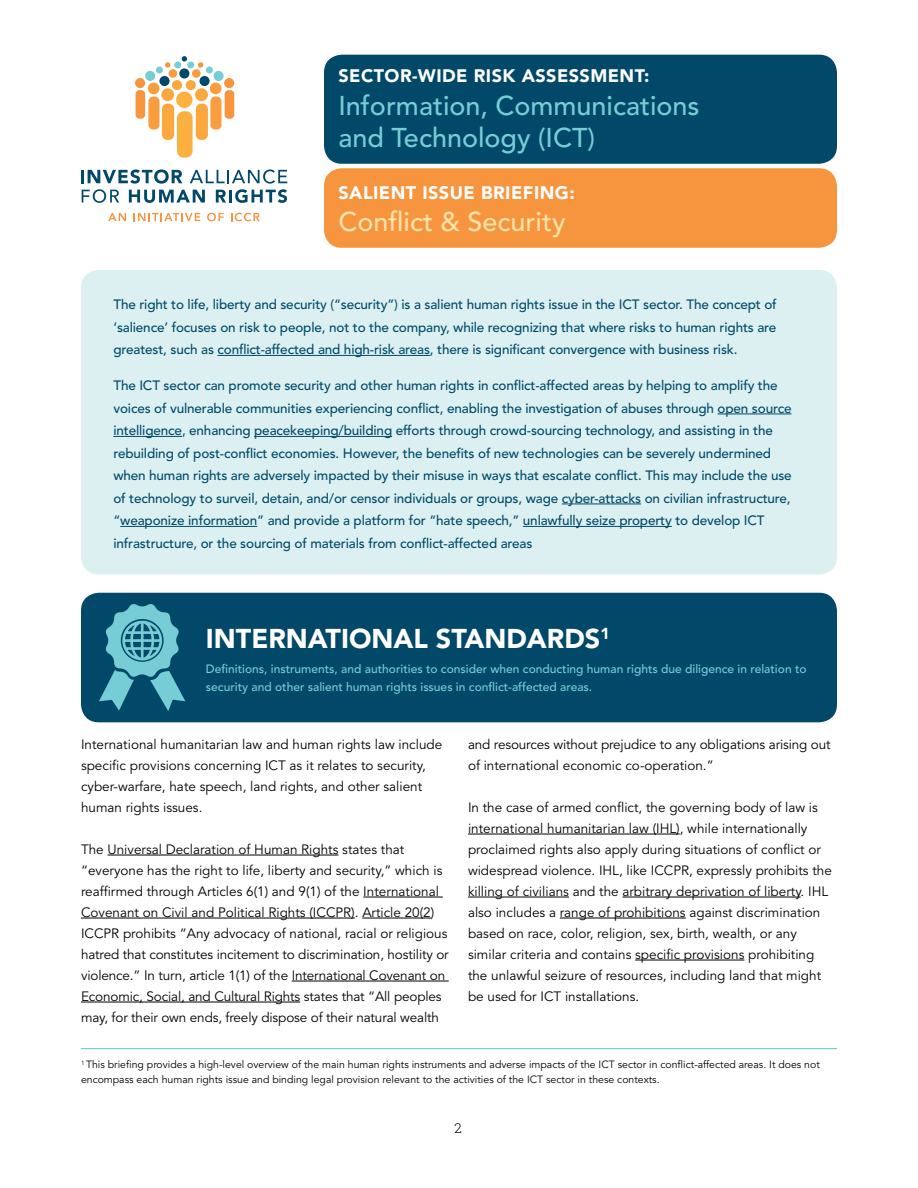
<style>
.page{position:relative;width:918px;height:1188px;background:#fff}
.page>*{position:absolute;margin:0;border:0;box-sizing:border-box;transform-origin:0 0}
.t1{font:500 27px/32.4px "Avenir";color:#77cdd6}
.t2{font:900 27px "Avenir";color:#fff}
.t3{font:500 27px "Avenir";color:#ffe2a7}
.t4{font:900 18px "Avenir";letter-spacing:.025em;color:#fff}
.t5{font:13.5px/21px "Avenir";color:#000}
.t6{font:500 13.5px/22.5px "Avenir";letter-spacing:-.01em;color:#004b6a;text-align:justify}
.t7{font:300 13.5px "Roboto Slab";color:#000}
.t8{font:500 12px/18px "Avenir";color:#77cdd6}
.t9{font:10.5px/15px "Avenir";color:#000}
</style>
<div class="page">
<div style="left:324px;top:55px;width:513px;height:109px;background:#024969;border-radius:18px"></div>
<div style="left:324px;top:168px;width:513px;height:80px;background:#f7943e;border-radius:18px"></div>
<div style="left:81px;top:270px;width:756px;height:305px;background:#dcf0f2;border-radius:18px"></div>
<div style="left:81px;top:593px;width:756px;height:129px;background:#024969;border-radius:18px"></div>
<hr style="left:108px;top:855px;width:231px;height:1px;background:#000">
<hr style="left:363px;top:897px;width:80px;height:1px;background:#000">
<hr style="left:81px;top:918px;width:274px;height:1px;background:#000">
<hr style="left:362px;top:918px;width:69px;height:1px;background:#000">
<hr style="left:292px;top:981px;width:157px;height:1px;background:#000">
<hr style="left:81px;top:1002px;width:219px;height:1px;background:#000">
<hr style="left:468px;top:834px;width:212px;height:1px;background:#000">
<hr style="left:468px;top:897px;width:101px;height:1px;background:#000">
<hr style="left:622px;top:897px;width:179px;height:1px;background:#000">
<hr style="left:560px;top:918px;width:126px;height:1px;background:#000">
<hr style="left:635px;top:960px;width:109px;height:1px;background:#000">
<div style="left:176px;top:92px;width:17px;height:16px;background:#fbb040;border-radius:50%"></div>
<div style="left:177px;top:111px;width:16px;height:47px;background:#fbb040;border-radius:7px"></div>
<div style="left:195px;top:88px;width:13px;height:13px;background:#faa73f;border-radius:50%"></div>
<div style="left:196px;top:104px;width:12px;height:36px;background:#faa73f;border-radius:5px"></div>
<div style="left:161px;top:88px;width:13px;height:13px;background:#faa73f;border-radius:50%"></div>
<div style="left:162px;top:104px;width:12px;height:36px;background:#faa73f;border-radius:5px"></div>
<div style="left:148px;top:83px;width:11px;height:11px;background:#f99d3e;border-radius:50%"></div>
<div style="left:148px;top:97px;width:11px;height:33px;background:#f99d3e;border-radius:5px"></div>
<div style="left:135px;top:78px;width:10px;height:10px;background:#f7943e;border-radius:50%"></div>
<div style="left:145px;top:71px;width:10px;height:10px;background:#77cdd6;border-radius:50%"></div>
<div style="left:169px;top:69px;width:8px;height:9px;background:#f99d3e;border-radius:50%"></div>
<div style="left:192px;top:69px;width:9px;height:9px;background:#f99d3e;border-radius:50%"></div>
<div style="left:156px;top:67px;width:7px;height:6px;background:#77cdd6;border-radius:50%"></div>
<div style="left:206px;top:67px;width:7px;height:6px;background:#77cdd6;border-radius:50%"></div>
<div style="left:174px;top:62px;width:7px;height:6px;background:#77cdd6;border-radius:50%"></div>
<svg style="left:182px;top:56px;width:5px;height:6px"></svg>
<svg style="left:165px;top:62px;width:5px;height:6px"></svg>
<svg style="left:198px;top:62px;width:5px;height:6px"></svg>
<div style="left:187px;top:62px;width:7px;height:6px;background:#77cdd6;border-radius:50%"></div>
<div style="left:159px;top:76px;width:11px;height:10px;background:#024969;border-radius:50%"></div>
<div style="left:199px;top:76px;width:11px;height:10px;background:#024969;border-radius:50%"></div>
<div style="left:172px;top:80px;width:10px;height:10px;background:#faa73f;border-radius:50%"></div>
<div style="left:179px;top:68px;width:10px;height:11px;background:#024969;border-radius:50%"></div>
<div style="left:186px;top:80px;width:10px;height:10px;background:#faa73f;border-radius:50%"></div>
<div style="left:214px;top:71px;width:10px;height:10px;background:#77cdd6;border-radius:50%"></div>
<div style="left:136px;top:90px;width:9px;height:29px;background:#f7943e;border-radius:4px"></div>
<div style="left:224px;top:78px;width:10px;height:10px;background:#f7943e;border-radius:50%"></div>
<div style="left:225px;top:90px;width:9px;height:29px;background:#f7943e;border-radius:4px"></div>
<div style="left:210px;top:83px;width:11px;height:11px;background:#f99d3e;border-radius:50%"></div>
<div style="left:210px;top:97px;width:11px;height:33px;background:#f99d3e;border-radius:5px"></div>
<svg style="left:81px;top:169px;width:206px;height:34px"></svg>
<svg style="left:108px;top:213px;width:18px;height:8px"></svg>
<svg style="left:134px;top:213px;width:66px;height:8px"></svg>
<svg style="left:207px;top:213px;width:17px;height:8px"></svg>
<svg style="left:231px;top:213px;width:29px;height:8px"></svg>
<svg style="left:99px;top:604px;width:86px;height:107px"></svg>
<hr style="left:217px;top:355px;width:213px;height:1px;background:#004b6a">
<hr style="left:718px;top:414px;width:74px;height:1px;background:#004b6a">
<hr style="left:113px;top:436px;width:69px;height:1px;background:#004b6a">
<hr style="left:254px;top:436px;width:138px;height:1px;background:#004b6a">
<hr style="left:562px;top:504px;width:79px;height:1px;background:#004b6a">
<hr style="left:120px;top:526px;width:137px;height:1px;background:#004b6a">
<hr style="left:523px;top:526px;width:149px;height:1px;background:#004b6a">
<div style="left:68px;top:1036px;width:781px;height:14px;background:#000;opacity:.5"></div>
<h2 class="t4" style="left:338px;top:65px;width:312px">SECTOR-WIDE RISK ASSESSMENT:</h2>
<h1 class="t1" style="left:338px;top:90px;width:363px">Information, Communications and Technology (ICT)</h1>
<h2 class="t4" style="left:338px;top:182px;width:238px">SALIENT ISSUE BRIEFING:</h2>
<h1 class="t3" style="left:338px;top:206px;width:229px">Conflict &amp; Security</h1>
<p class="t6" style="left:113px;top:293px;width:665px">The right to life, liberty and security (“security”) is a salient human rights issue in the ICT sector. The concept of ‘salience’ focuses on risk to people, not to the company, while recognizing that where risks to human rights are greatest, such as conflict-affected and high-risk areas, there is significant convergence with business risk.</p>
<p class="t6" style="left:113px;top:375px;width:680px;text-align:left">The ICT sector can promote security and other human rights in conflict-affected areas by helping to amplify the voices of vulnerable communities experiencing conflict, enabling the investigation of abuses through open source intelligence, enhancing peacekeeping/building efforts through crowd-sourcing technology, and assisting in the rebuilding of post-conflict economies. However, the benefits of new technologies can be severely undermined when human rights are adversely impacted by their misuse in ways that escalate conflict. This may include the use of technology to surveil, detain, and/or censor individuals or groups, wage cyber-attacks on civilian infrastructure, “weaponize information” and provide a platform for “hate speech,” unlawfully seize property to develop ICT infrastructure, or the sourcing of materials from conflict-affected areas</p>
<h1 class="t2" style="left:206px;top:622px;width:405px">INTERNATIONAL STANDARDS<sup>1</sup></h1>
<p class="t8" style="left:206px;top:660px;width:602px">Definitions, instruments, and authorities to consider when conducting human rights due diligence in relation to security and other salient human rights issues in conflict-affected areas.</p>
<p class="t5" style="left:81px;top:735px;width:363px">International humanitarian law and human rights law include specific provisions concerning ICT as it relates to security, cyber-warfare, hate speech, land rights, and other salient human rights issues.</p>
<p class="t5" style="left:81px;top:839px;width:369px">The Universal Declaration of Human Rights states that “everyone has the right to life, liberty and security,” which is reaffirmed through Articles 6(1) and 9(1) of the International Covenant on Civil and Political Rights (ICCPR). Article 20(2)<br>ICCPR prohibits “Any advocacy of national, racial or religious hatred that constitutes incitement to discrimination, hostility or violence.” In turn, article 1(1) of the International Covenant on Economic, Social, and Cultural Rights states that “All peoples may, for their own ends, freely dispose of their natural wealth</p>
<p class="t5" style="left:468px;top:735px;width:364px">and resources without prejudice to any obligations arising out of international economic co-operation.”</p>
<p class="t5" style="left:468px;top:797px;width:365px">In the case of armed conflict, the governing body of law is international humanitarian law (IHL), while internationally proclaimed rights also apply during situations of conflict or widespread violence. IHL, like ICCPR, expressly prohibits the killing of civilians and the arbitrary deprivation of liberty. IHL also includes a range of prohibitions against discrimination based on race, color, religion, sex, birth, wealth, or any similar criteria and contains specific provisions prohibiting the unlawful seizure of resources, including land that might be used for ICT installations.</p>
<p class="t9" style="left:81px;top:1057px;width:740px"><sup>1</sup> This briefing provides a high-level overview of the main human rights instruments and adverse impacts of the ICT sector in conflict-affected areas. It does not encompass each human rights issue and binding legal provision relevant to the activities of the ICT sector in these contexts.</p>
<p class="t7" style="left:455px;top:1119px;width:9px">2</p>
</div>
